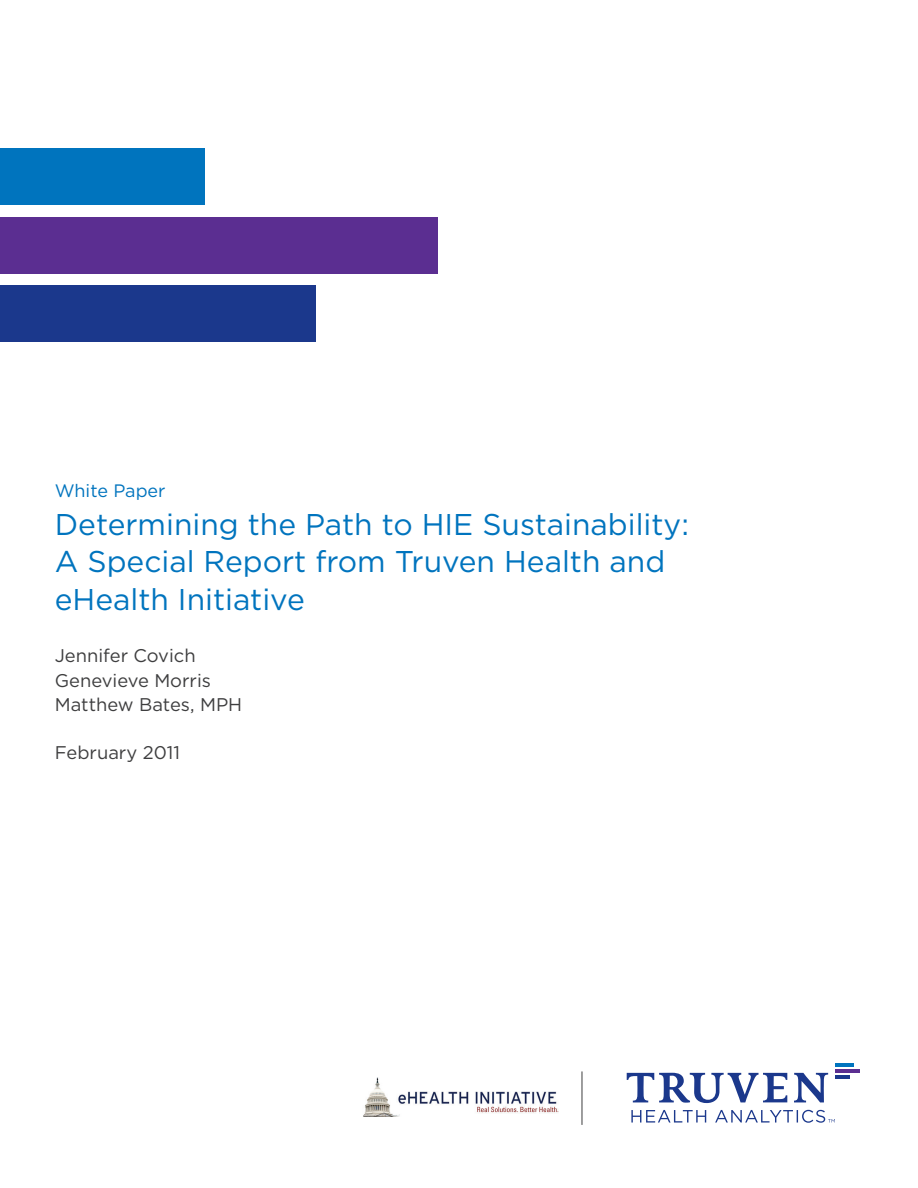
<style>
.page{position:relative;width:918px;height:1188px;background:#fff}
.page>*{position:absolute;margin:0;border:0;box-sizing:border-box;transform-origin:0 0}
.t1{font:30px/37.5px "Gotham";color:#0074be}
.t2{font:18.3px/24.2px "Gotham";color:#3e3e3f}
.t3{font:18px "Gotham";color:#0074be}
</style>
<div class="page">
<hr style="left:835px;top:1075px;width:14px;height:3px;background:#1b388c">
<hr style="left:835px;top:1069px;width:24px;height:3px;background:#5b2e91">
<hr style="left:835px;top:1063px;width:19px;height:4px;background:#0074be">
<svg style="left:627px;top:1073px;width:208px;height:50px"></svg>
<div style="left:0;top:149px;width:205px;height:56px;background:#0074be"></div>
<div style="left:0;top:217px;width:437px;height:57px;background:#5b2e91"></div>
<div style="left:0;top:285px;width:315px;height:57px;background:#1b388c"></div>
<img style="left:363px;top:1077px;width:196px;height:40px">
<hr style="left:582px;top:1071px;width:1px;height:54px;background:#3e3e3f">
<p class="t3" style="left:55px;top:480px;width:112px">White Paper</p>
<p class="t1" style="left:55px;top:505px;width:636px">Determining the Path to HIE Sustainability:<br>A Special Report from Truven Health and eHealth Initiative</p>
<p class="t2" style="left:55px;top:644px;width:189px">Jennifer Covich<br>Genevieve Morris<br>Matthew Bates, MPH</p>
<p class="t2" style="left:55px;top:740px;width:127px">February 2011</p>
</div>
